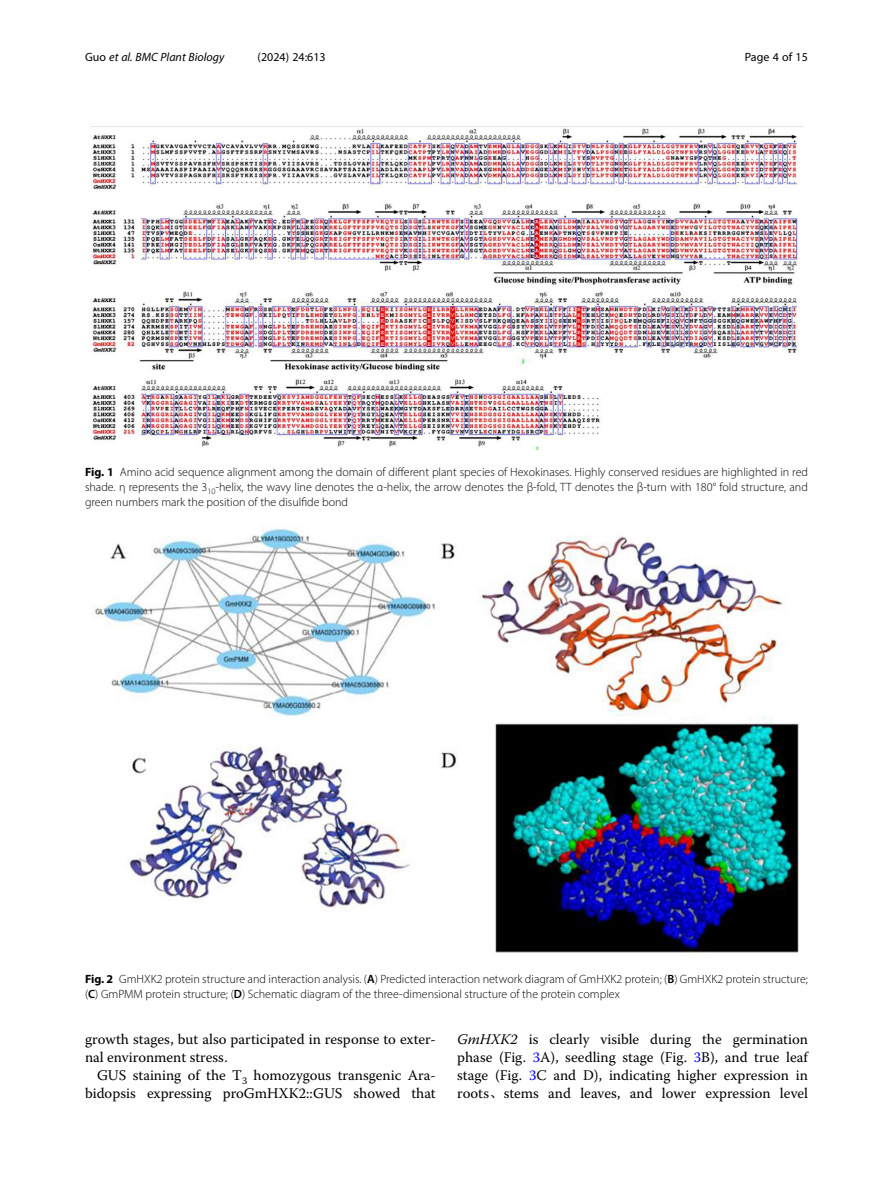
<style>
.page{position:relative;width:893px;height:1191px;background:#fff}
.page>*{position:absolute;margin:0;border:0;box-sizing:border-box;transform-origin:0 0}
.Body_Text_Indent{font:14.7px/18px "Warnock Pro";color:#000;text-align:right}
.Body_Text{font:14.7px/18px "Warnock Pro";color:#000}
.Figure_Caption{font:300 12px/15px "Myriad Pro";color:#000}
.t1{font:italic 12px "Myriad Pro";color:#000}
.t2{font:12px "Myriad Pro";color:#000}
.s1{font-style:normal}
.s2{font-weight:700}
.s3{font-weight:600}
.s4{font-style:italic}
.s5{color:#00f}
.s6{font-family:"Sim Sun"}
</style>
<div class="page">
<img style="left:95px;top:526px;width:704px;height:429px">
<img style="left:90px;top:126px;width:714px;height:323px">
<p class="t1" style="left:85px;top:50px;width:141px"><span class="s1">Guo</span> et al. BMC Plant Biology</p>
<p class="t2" style="left:258px;top:50px;width:70px">(2024) 24:613</p>
<p class="t2" style="left:745px;top:50px;width:65px">Page 4 of 15</p>
<p class="Figure_Caption" style="left:85px;top:465px;width:724px;text-align:justify"><span class="s2">Fig. 1</span> Amino acid sequence alignment among the domain of different plant species of Hexokinases. Highly conserved residues are highlighted in red shade. η represents the 3<sub>10</sub>-helix, the wavy line denotes the α-helix, the arrow denotes the β-fold, TT denotes the β-turn with 180° fold structure, and green numbers mark the position of the disulfide bond</p>
<p class="Figure_Caption" style="left:85px;top:971px;width:724px"><span class="s2">Fig. 2</span> GmHXK2 protein structure and interaction analysis. (<span class="s3">A</span>) Predicted interaction network diagram of GmHXK2 protein; (<span class="s3">B</span>) GmHXK2 protein structure; (<span class="s3">C</span>) GmPMM protein structure; (<span class="s3">D</span>) Schematic diagram of the three-dimensional structure of the protein complex</p>
<p class="Body_Text" style="left:85px;top:1030px;width:352px">growth stages, but also participated in response to exter&shy;nal environment stress.</p>
<p class="Body_Text_Indent" style="left:85px;top:1066px;width:352px">GUS staining of the T<sub>3</sub> homozygous transgenic Ara&shy;bidopsis expressing proGmHXK2::GUS showed that</p>
<p class="Body_Text_Indent" style="left:457px;top:1030px;width:352px;text-align:justify"><span class="s4">GmHXK2</span> is clearly visible during the germination phase (Fig. <span class="s5">3</span>A), seedling stage (Fig. <span class="s5">3</span>B), and true leaf stage (Fig. <span class="s5">3</span>C and D), indicating higher expression in roots<span class="s6">、</span>stems and leaves, and lower expression level</p>
</div>
